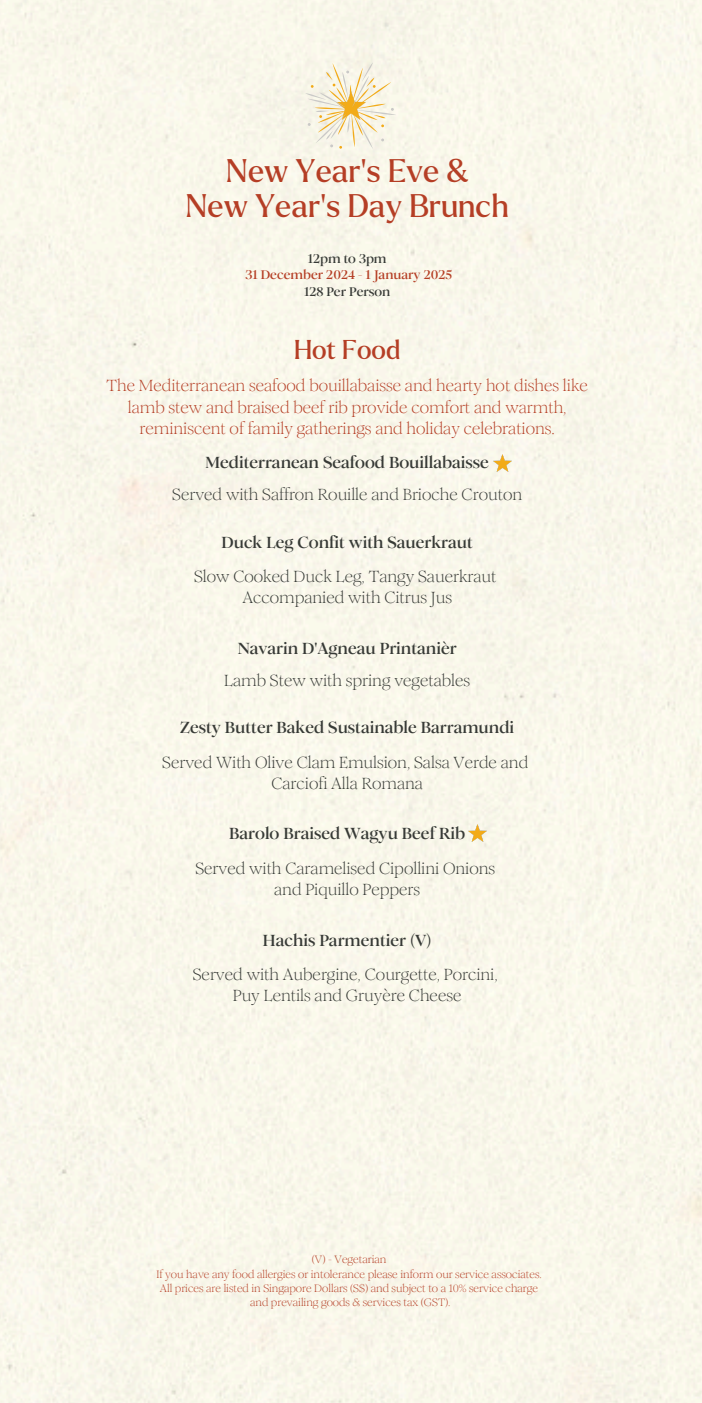
<style>
.page{position:relative;width:702px;height:1403px;background:#fff}
.page>*{position:absolute;margin:0;border:0;box-sizing:border-box;transform-origin:0 0}
.t1{font:31.8px/34.5px "Larken";color:#b53e25;text-align:center}
.t2{font:26.55px "Larken";color:#b53e25}
.t3{font:15.9px/21.1px "Romie";color:#373a36;text-align:center}
.t4{font:700 15.9px "Romie";color:#373a36}
.t5{font:15.9px/21.1px "Romie";color:#b53e25;text-align:center}
.t6{font:700 12.45px/16.5px "Romie";color:#b53e25;text-align:center}
.t7{font:10.65px "Romie";color:#b53e25}
.s1{color:#373a36}
</style>
<div class="page">
<img style="left:493px;top:455px;width:18px;height:16px">
<img style="left:468px;top:825px;width:18px;height:17px">
<svg style="left:305px;top:63px;width:91px;height:86px;background:#f4ebd2"></svg>
<h4 class="t1" style="left:186px;top:155px;width:325px">New Year’s Eve &amp;<br>New Year‘s Day Brunch</h4>
<h3 class="t6" style="left:245px;top:250px;width:208px"><span class="s1">12pm to 3pm<br></span>31 December 2024 - 1 January 2025<br><span class="s1">128 Per Person</span></h3>
<h4 class="t2" style="left:294px;top:337px;width:108px">Hot Food</h4>
<p class="t5" style="left:106px;top:375px;width:483px">The Mediterranean seafood bouillabaisse and hearty hot dishes like lamb stew and braised beef rib provide comfort and warmth, reminiscent of family gatherings and holiday celebrations.</p>
<p class="t4" style="left:206px;top:452px;width:285px">Mediterranean Seafood Bouillabaisse</p>
<h1 class="t3" style="left:172px;top:484px;width:351px">Served with Saffron Rouille and Brioche Crouton</h1>
<h5 class="t4" style="left:222px;top:532px;width:253px">Duck Leg Confit with Sauerkraut</h5>
<h2 class="t3" style="left:194px;top:566px;width:304px">Slow Cooked Duck Leg, Tangy Sauerkraut<br>Accompanied with Citrus Jus</h2>
<h4 class="t4" style="left:238px;top:638px;width:220px">Navarin D'Agneau Printanièr</h4>
<h3 class="t3" style="left:224px;top:669px;width:248px">Lamb Stew with spring vegetables</h3>
<h4 class="t4" style="left:180px;top:718px;width:336px">Zesty Butter Baked Sustainable Barramundi</h4>
<h3 class="t3" style="left:162px;top:752px;width:368px">Served With Olive Clam Emulsion, Salsa Verde and<br>Carciofi Alla Romana</h3>
<h4 class="t4" style="left:229px;top:824px;width:237px">Barolo Braised Wagyu Beef Rib</h4>
<h3 class="t3" style="left:195px;top:858px;width:301px">Served with Caramelised Cipollini Onions and Piquillo Peppers</h3>
<h4 class="t4" style="left:263px;top:930px;width:170px">Hachis Parmentier (V)</h4>
<h3 class="t3" style="left:193px;top:964px;width:306px">Served with Aubergine, Courgette, Porcini,<br>Puy Lentils and Gruyère Cheese</h3>
<h3 class="t7" style="left:312px;top:1253px;width:76px">(V) - Vegetarian</h3>
<h4 class="t7" style="left:156px;top:1267px;width:387px">If you have any food allergies or intolerance please inform our service associates.</h4>
<p class="t7" style="left:160px;top:1281px;width:380px">All prices are listed in Singapore Dollars (S$) and subject to a 10% service charge</p>
<p class="t7" style="left:250px;top:1295px;width:202px">and prevailing goods &amp; services tax (GST).</p>
</div>
